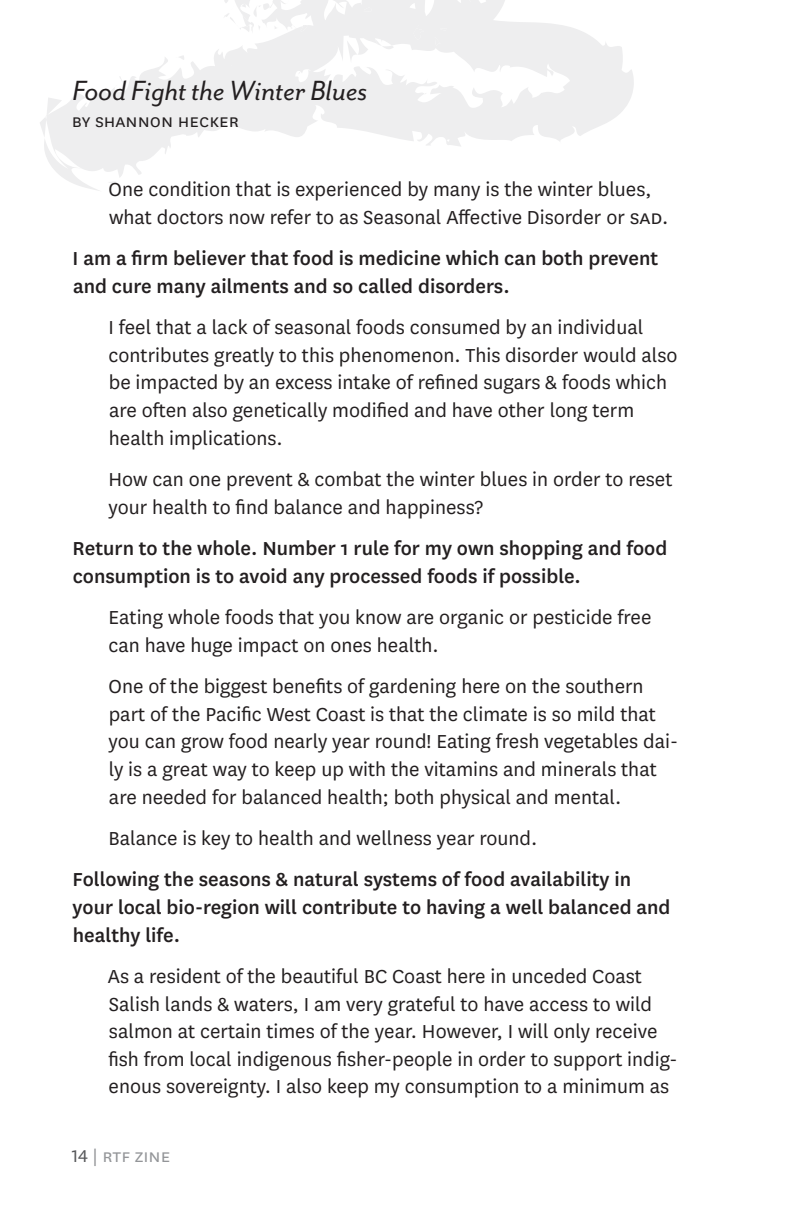
<style>
.page{position:relative;width:792px;height:1224px;background:#fff}
.page>*{position:absolute;margin:0;border:0;box-sizing:border-box;transform-origin:0 0}
.t1{font:italic 32px "Mr Eaves San OT";color:#231f20}
.Main_Essay_Text{font:22px/27.6px "National";color:#231f20}
.Callout{font:500 22px/27.6px "National";color:#231f20}
.Author{font:20px "National";color:#231f20}
.t2{font:20px "National";color:#939598}
.s1{color:#57585a}
</style>
<div class="page">
<svg style="left:40px;top:0;width:594px;height:191px"></svg>
<svg style="left:223px;top:0;width:55px;height:34px"></svg>
<svg style="left:291px;top:25px;width:17px;height:7px"></svg>
<svg style="left:363px;top:8px;width:9px;height:4px"></svg>
<svg style="left:463px;top:0;width:9px;height:3px"></svg>
<svg style="left:411px;top:24px;width:13px;height:15px"></svg>
<svg style="left:439px;top:28px;width:8px;height:3px"></svg>
<svg style="left:435px;top:37px;width:6px;height:9px"></svg>
<svg style="left:108px;top:181px;width:9px;height:4px"></svg>
<svg style="left:115px;top:76px;width:8px;height:11px"></svg>
<svg style="left:175px;top:55px;width:10px;height:5px"></svg>
<p class="t1" style="left:72px;top:73px;width:297px">Food Fight the Winter Blues</p>
<p class="Author" style="left:72px;top:108px;width:169px">By shannon hecker</p>
<p class="Main_Essay_Text" style="left:109px;top:175px;width:561px">One condition that is experienced by many is the winter blues, what doctors now refer to as Seasonal Affective Disorder or SAD.</p>
<p class="Callout" style="left:73px;top:243px;width:587px">I am a firm believer that food is medicine which can both prevent and cure many ailments and so called disorders.</p>
<p class="Main_Essay_Text" style="left:109px;top:313px;width:571px">I feel that a lack of seasonal foods consumed by an individual contributes greatly to this phenomenon. This disorder would also be impacted by an excess intake of refined sugars &amp; foods which are often also genetically modified and have other long term health implications.</p>
<p class="Main_Essay_Text" style="left:109px;top:465px;width:565px">How can one prevent &amp; combat the winter blues in order to reset your health to find balance and happiness?</p>
<p class="Callout" style="left:73px;top:533px;width:596px">Return to the whole. Number 1 rule for my own shopping and food consumption is to avoid any processed foods if possible.</p>
<p class="Main_Essay_Text" style="left:109px;top:603px;width:544px">Eating whole foods that you know are organic or pesticide free can have huge impact on ones health.</p>
<p class="Main_Essay_Text" style="left:109px;top:672px;width:571px">One of the biggest benefits of gardening here on the southern part of the Pacific West Coast is that the climate is so mild that you can grow food nearly year round! Eating fresh vegetables dai&shy;ly is a great way to keep up with the vitamins and minerals that are needed for balanced health; both physical and mental.</p>
<p class="Main_Essay_Text" style="left:109px;top:823px;width:430px">Balance is key to health and wellness year round.</p>
<p class="Callout" style="left:73px;top:865px;width:599px">Following the seasons &amp; natural systems of food availability in your local bio-region will contribute to having a well balanced and healthy life.</p>
<p class="Main_Essay_Text" style="left:108px;top:961px;width:571px">As a resident of the beautiful BC Coast here in unceded Coast Salish lands &amp; waters, I am very grateful to have access to wild salmon at certain times of the year. However, I will only receive fish from local indigenous fisher-people in order to support indig&shy;enous sovereignty. I also keep my consumption to a minimum as</p>
<p class="t2" style="left:72px;top:1143px;width:100px"><span class="s1">14</span> | RTF Zine</p>
</div>
